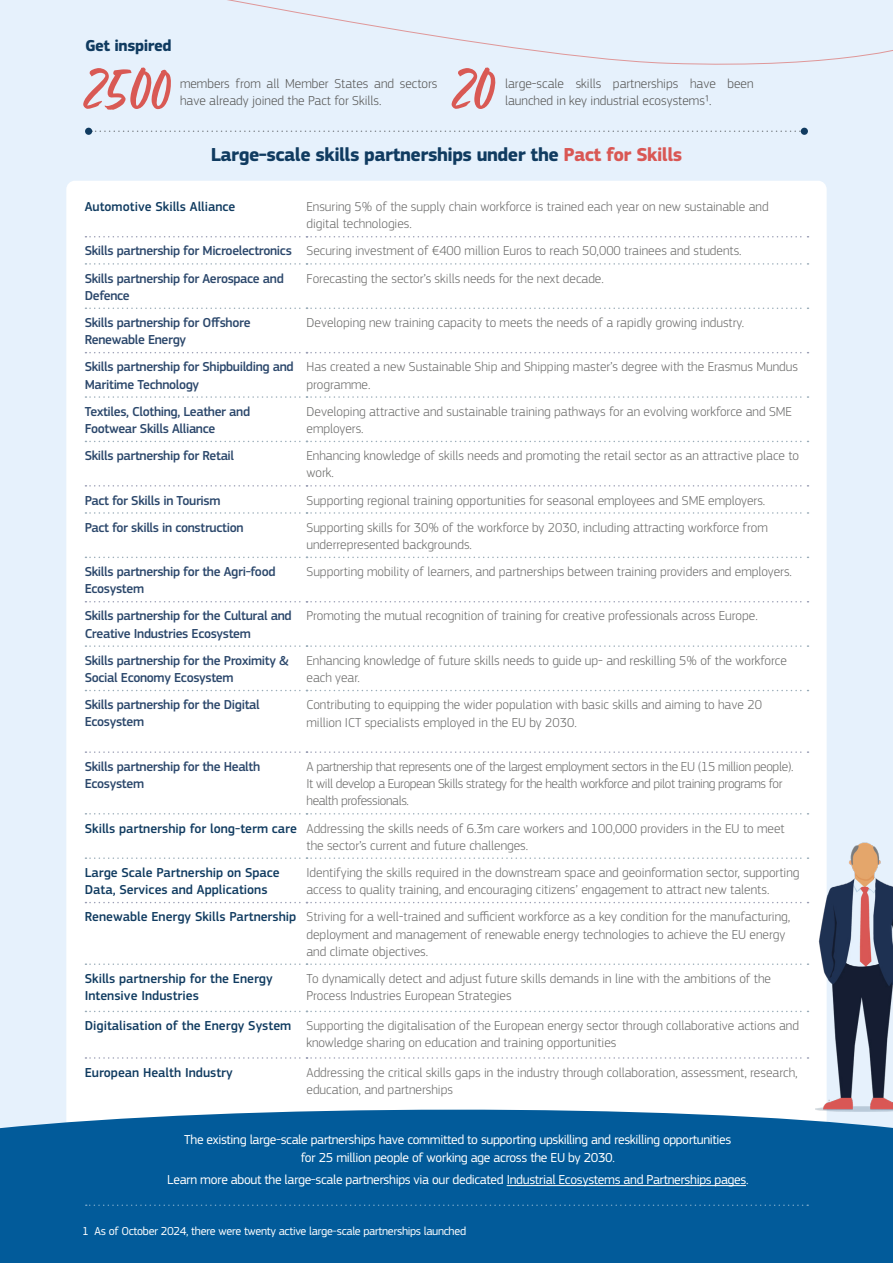
<style>
.page{position:relative;width:893px;height:1263px;background:#fff}
.page>*{position:absolute;margin:0;border:0;box-sizing:border-box;transform-origin:0 0}
.t1{font:75px "Fave Script Bold Pro";color:#d95954}
.PFS_Body_Copy{font:700 19.5px "EC Square Sans Pro";letter-spacing:-.025em;color:#103b60}
.PFS_Body_Copy-2{font:700 16.5px "EC Square Sans Pro";letter-spacing:-.025em;color:#103b60}
.t2{font:300 13.5px/17.2px "EC Square Sans Pro";color:#6b6b6a}
.t3{font:500 13.5px/17.2px "EC Square Sans Pro";letter-spacing:-.025em;color:#2b476b}
.PFS_Body_Copy-3{font:13.5px/18px "EC Square Sans Pro";letter-spacing:-.025em;color:#fff;text-align:center}
.t4{font:300 13.5px/17.2px "EC Square Sans Pro";letter-spacing:-.025em;color:#6b6b6a}
.t5{font:500 13.5px/17.2px "EC Square Sans Pro";color:#103b60}
.t6{font:300 13.5px/17.2px "EC Square Sans Pro";color:#575756}
.PFS_Body_Copy-4{font:12px "EC Square Sans Pro";letter-spacing:-.025em;color:#fff}
.s1{font-family:"Manrope"}
.s2{color:#d95754}
.s3{font-weight:500;color:#2b476b}
.s4{font-weight:500;color:#103b60}
</style>
<div class="page">
<div style="left:0;top:0;width:893px;height:1103px;background:#e6f1fc"></div>
<div style="left:66px;top:181px;width:761px;height:997px;background:#fff;border-radius:9px"></div>
<svg style="left:0;top:1103px;width:893px;height:160px;background:#1366a1"></svg>
<div style="left:12px;top:0;width:881px;height:70px;background:#e6f1fc"></div>
<img style="left:815px;top:830px;width:78px;height:288px">
<svg style="left:92px;top:131px;width:709px;height:1px"></svg>
<div style="left:85px;top:128px;width:7px;height:7px;background:#103b60;border-radius:50%"></div>
<div style="left:801px;top:128px;width:7px;height:7px;background:#103b60;border-radius:50%"></div>
<svg style="left:85px;top:236px;width:723px;height:1px"></svg>
<svg style="left:85px;top:352px;width:723px;height:1px"></svg>
<svg style="left:85px;top:485px;width:723px;height:2px"></svg>
<svg style="left:85px;top:601px;width:723px;height:1px"></svg>
<svg style="left:85px;top:751px;width:723px;height:2px"></svg>
<svg style="left:85px;top:902px;width:723px;height:1px"></svg>
<svg style="left:85px;top:1057px;width:723px;height:2px"></svg>
<svg style="left:85px;top:263px;width:723px;height:2px"></svg>
<svg style="left:85px;top:307px;width:723px;height:2px"></svg>
<svg style="left:85px;top:396px;width:723px;height:2px"></svg>
<svg style="left:85px;top:441px;width:723px;height:1px"></svg>
<svg style="left:85px;top:512px;width:723px;height:2px"></svg>
<svg style="left:85px;top:557px;width:723px;height:1px"></svg>
<svg style="left:85px;top:645px;width:723px;height:2px"></svg>
<svg style="left:85px;top:690px;width:723px;height:1px"></svg>
<svg style="left:85px;top:813px;width:723px;height:1px"></svg>
<svg style="left:85px;top:857px;width:723px;height:2px"></svg>
<svg style="left:85px;top:963px;width:723px;height:2px"></svg>
<svg style="left:85px;top:1011px;width:723px;height:1px"></svg>
<hr style="left:507px;top:1185px;width:239px;height:1px;background:#fff">
<svg style="left:86px;top:1204px;width:722px;height:2px"></svg>
<p class="PFS_Body_Copy-2" style="left:85px;top:35px;width:88px">Get inspired</p>
<p class="t1" style="left:85px;top:49px;width:89px">2500</p>
<p class="t1" style="left:453px;top:49px;width:43px">20</p>
<p class="t6" style="left:180px;top:74px;width:259px">members from all Member States and sectors have already joined the Pact for Skills.</p>
<p class="t6" style="left:505px;top:74px;width:250px">large-scale skills partnerships have been launched in key industrial ecosystems<span class="s1">¹</span>.</p>
<p class="PFS_Body_Copy" style="left:211px;top:143px;width:473px">Large-scale skills partnerships under the <span class="s2">Pact for Skills</span></p>
<p class="t5" style="left:85px;top:198px;width:152px">Automotive Skills Alliance</p>
<p class="t2" style="left:306px;top:198px;width:464px">Ensuring 5% of the supply chain workforce is trained each year on new sustainable and digital technologies.</p>
<p class="t2" style="left:85px;top:237px;width:658px;line-height:27.2px"><span class="s3">Skills partnership for Microelectronics</span> Securing investment of €400 million Euros to reach 50,000 trainees and students.<br><span class="s3">Skills partnership for Aerospace and</span></p>
<p class="t3" style="left:85px;top:287px;width:46px">Defence</p>
<p class="t2" style="left:306px;top:269px;width:299px">Forecasting the sector’s skills needs for the next decade.</p>
<p class="t3" style="left:85px;top:314px;width:167px">Skills partnership for Offshore<br>Renewable Energy</p>
<p class="t2" style="left:306px;top:314px;width:439px">Developing new training capacity to meets the needs of a rapidly growing industry.</p>
<p class="t3" style="left:85px;top:358px;width:210px">Skills partnership for Shipbuilding and<br>Maritime Technology</p>
<p class="t2" style="left:306px;top:358px;width:493px">Has created a new Sustainable Ship and Shipping master’s degree with the Erasmus Mundus programme.</p>
<p class="t3" style="left:85px;top:403px;width:167px">Textiles, Clothing, Leather and<br>Footwear Skills Alliance</p>
<p class="t2" style="left:306px;top:403px;width:487px">Developing attractive and sustainable training pathways for an evolving workforce and SME employers.</p>
<p class="t3" style="left:85px;top:447px;width:151px">Skills partnership for Retail</p>
<p class="t2" style="left:306px;top:447px;width:494px">Enhancing knowledge of skills needs and promoting the retail sector as an attractive place to work.</p>
<p class="t3" style="left:85px;top:492px;width:137px">Pact for Skills in Tourism</p>
<p class="t2" style="left:306px;top:491px;width:460px">Supporting regional training opportunities for seasonal employees and SME employers.</p>
<p class="t3" style="left:85px;top:519px;width:160px">Pact for skills in construction</p>
<p class="t2" style="left:306px;top:518px;width:463px">Supporting skills for 30% of the workforce by 2030, including attracting workforce from underrepresented backgrounds.</p>
<p class="t3" style="left:85px;top:563px;width:192px">Skills partnership for the Agri-food<br>Ecosystem</p>
<p class="t2" style="left:306px;top:563px;width:487px">Supporting mobility of learners, and partnerships between training providers and employers.</p>
<p class="t3" style="left:85px;top:608px;width:208px">Skills partnership for the Cultural and<br>Creative Industries Ecosystem</p>
<p class="t2" style="left:306px;top:607px;width:453px">Promoting the mutual recognition of training for creative professionals across Europe.</p>
<p class="t3" style="left:85px;top:652px;width:206px">Skills partnership for the Proximity &amp;<br>Social Economy Ecosystem</p>
<p class="t2" style="left:306px;top:652px;width:482px">Enhancing knowledge of future skills needs to guide up- and reskilling 5% of the workforce each year.</p>
<p class="t3" style="left:85px;top:696px;width:177px">Skills partnership for the Digital<br>Ecosystem</p>
<p class="t2" style="left:306px;top:696px;width:457px">Contributing to equipping the wider population with basic skills and aiming to have 20 million ICT specialists employed in the EU by 2030.</p>
<p class="t3" style="left:85px;top:758px;width:177px">Skills partnership for the Health<br>Ecosystem</p>
<p class="t4" style="left:306px;top:758px;width:489px">A partnership that represents one of the largest employment sectors in the EU (15 million people).<br>It will develop a European Skills strategy for the health workforce and pilot training programs for health professionals.</p>
<p class="t2" style="left:306px;top:819px;width:480px;text-indent:-222px"><span class="s4">Skills partnership for long-term care</span> Addressing the skills needs of 6.3m care workers and 100,000 providers in the EU to meet the sector’s current and future challenges.</p>
<p class="t5" style="left:85px;top:864px;width:197px">Large Scale Partnership on Space<br>Data, Services and Applications</p>
<p class="t2" style="left:306px;top:864px;width:494px">Identifying the skills required in the downstream space and geoinformation sector, supporting access to quality training, and encouraging citizens’ engagement to attract new talents.</p>
<p class="t2" style="left:306px;top:908px;width:485px;text-indent:-222px"><span class="s4">Renewable Energy Skills Partnership</span> Striving for a well-trained and sufficient workforce as a key condition for the manufacturing, deployment and management of renewable energy technologies to achieve the EU energy and climate objectives.</p>
<p class="t5" style="left:85px;top:970px;width:189px">Skills partnership for the Energy<br>Intensive Industries</p>
<p class="t2" style="left:306px;top:970px;width:466px">To dynamically detect and adjust future skills demands in line with the ambitions of the<br>Process Industries European Strategies</p>
<p class="t2" style="left:306px;top:1017px;width:494px;text-indent:-222px"><span class="s4">Digitalisation of the Energy System</span> Supporting the digitalisation of the European energy sector through collaborative actions and knowledge sharing on education and training opportunities</p>
<p class="t5" style="left:85px;top:1064px;width:150px">European Health Industry</p>
<p class="t2" style="left:306px;top:1063px;width:493px">Addressing the critical skills gaps in the industry through collaboration, assessment, research, education, and partnerships</p>
<p class="PFS_Body_Copy-3" style="left:184px;top:1130px;width:549px">The existing large-scale partnerships have committed to supporting upskilling and reskilling opportunities for 25 million people of working age across the EU by 2030.</p>
<p class="PFS_Body_Copy-3" style="left:167px;top:1171px;width:583px">Learn more about the large-scale partnerships via our dedicated Industrial Ecosystems and Partnerships pages.</p>
<p class="PFS_Body_Copy-4" style="left:82px;top:1224px;width:385px">1 As of October 2024, there were twenty active large-scale partnerships launched</p>
</div>
